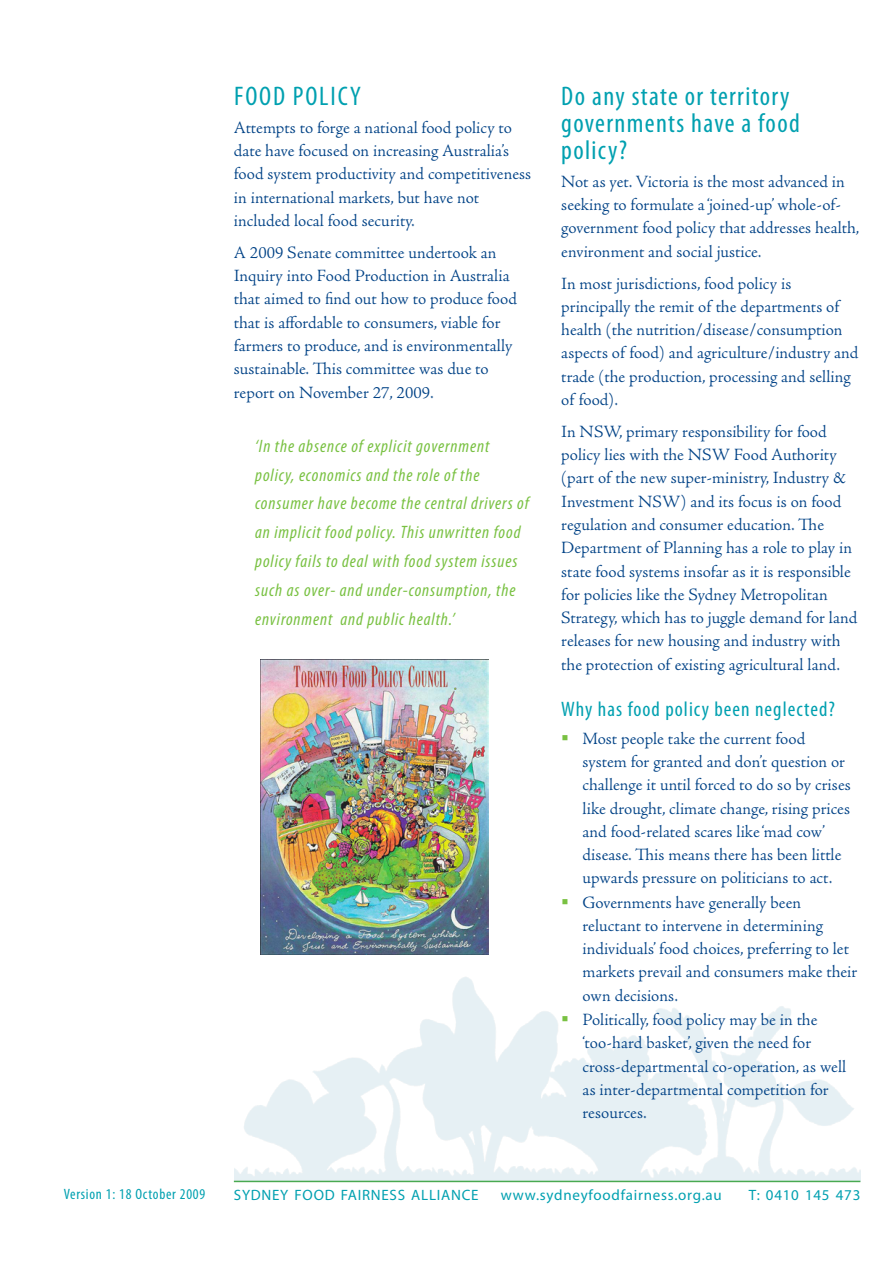
<style>
.page{position:relative;width:893px;height:1263px;background:#fff}
.page>*{position:absolute;margin:0;border:0;box-sizing:border-box;transform-origin:0 0}
.subhd_18{font:condensed 27px/27px "Myriad Pro";letter-spacing:.05em;color:#00a0b0}
.subhd_14{font:condensed 21px "Myriad Pro";letter-spacing:.05em;color:#00a0b0}
.breakout_caption{font:italic condensed 18px/28.8px "Myriad Pro";letter-spacing:.05em;color:#79c142}
.body_11_5{font:300 17.25px/23.2px "Adobe Jenson Pro";color:#014286}
.bullet_11_5{font:300 17.25px/23.2px "Adobe Jenson Pro";letter-spacing:.005em;color:#014286}
.bullet_11_5_after{font:300 17.25px/23.2px "Adobe Jenson Pro";color:#014286}
.t1{font:15px "Myriad Pro";letter-spacing:.05em;color:#00a0b0}
.t2{font:condensed 15px "Myriad Pro";letter-spacing:.05em;color:#00a0b0}
</style>
<div class="page">
<hr style="left:234px;top:1181px;width:626px;height:1px;background:#51b14b">
<img style="left:234px;top:977px;width:626px;height:204px">
<img style="left:260px;top:659px;width:228px;height:295px">
<svg style="left:563px;top:1016px;width:5px;height:5px"></svg>
<p class="subhd_18" style="left:234px;top:83px;width:25px">Food</p>
<p class="subhd_18" style="left:293px;top:83px;width:70px">Policy</p>
<p class="body_11_5" style="left:234px;top:116px;width:299px">Attempts to forge a national food policy to date have focused on increasing Australia’s food system productivity and competitiveness in international markets, but have not included local food security.</p>
<p class="body_11_5" style="left:234px;top:241px;width:285px">A 2009 Senate committee undertook an Inquiry into Food Production in Australia that aimed to find out how to produce food that is affordable to consumers, viable for farmers to produce, and is environmentally sustainable. This committee was due to report on November 27, 2009.</p>
<p class="breakout_caption" style="left:255px;top:431px;width:275px">‘In the absence of explicit government policy, economics and the role of the consumer have become the central drivers of an implicit food policy. This unwritten food policy fails to deal with food system issues such as over- and under-consumption, the environment and public health.’</p>
<p class="subhd_18" style="left:561px;top:83px;width:240px">Do any state or territory governments have a food policy?</p>
<p class="body_11_5" style="left:561px;top:170px;width:300px">Not as yet. Victoria is the most advanced in seeking to formulate a ‘joined-up’ whole-of&shy;government food policy that addresses health, environment and social justice.</p>
<p class="body_11_5" style="left:561px;top:272px;width:299px">In most jurisdictions, food policy is principally the remit of the departments of health (the nutrition/disease/consumption aspects of food) and agriculture/industry and trade (the production, processing and selling of food).</p>
<p class="body_11_5" style="left:561px;top:420px;width:297px">In NSW, primary responsibility for food policy lies with the NSW Food Authority (part of the new super-ministry, Industry &amp; Investment NSW) and its focus is on food regulation and consumer education. The Department of Planning has a role to play in state food systems insofar as it is responsible for policies like the Sydney Metropolitan Strategy, which has to juggle demand for land releases for new housing and industry with the protection of existing agricultural land.</p>
<p class="subhd_14" style="left:561px;top:696px;width:275px">Why has food policy been neglected?</p>
<p class="bullet_11_5" style="left:583px;top:727px;width:270px">Most people take the current food system for granted and don’t question or challenge it until forced to do so by crises like drought, climate change, rising prices and food-related scares like ‘mad cow’ disease. This means there has been little upwards pressure on politicians to act.</p>
<p class="bullet_11_5" style="left:583px;top:891px;width:276px">Governments have generally been reluctant to intervene in determining individuals’ food choices, preferring to let markets prevail and consumers make their own decisions.</p>
<p class="bullet_11_5_after" style="left:583px;top:1008px;width:265px">Politically, food policy may be in the ‘too-hard basket’, given the need for cross-departmental co-operation, as well as inter-departmental competition for resources.</p>
<p class="t2" style="left:64px;top:1185px;width:143px">Version 1: 18 October 2009</p>
<p class="t1" style="left:234px;top:1185px;width:246px">SYDNEY FOOD FAIRNESS ALLIANCE</p>
<p class="t1" style="left:501px;top:1185px;width:222px">www.sydneyfoodfairness.org.au</p>
<p class="t1" style="left:749px;top:1185px;width:113px">T: 0410 145 473</p>
</div>
